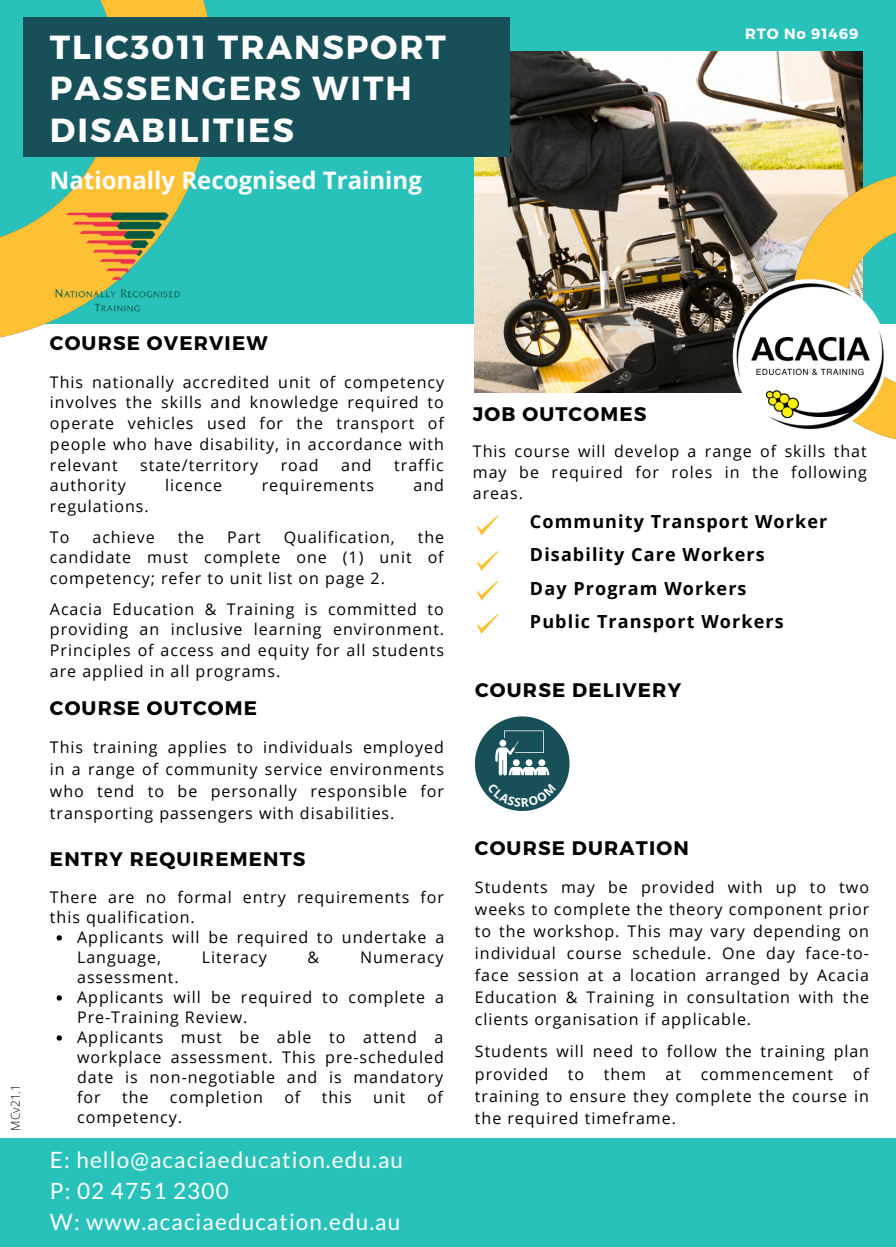
<style>
.page{position:relative;width:896px;height:1247px;background:#fff}
.page>*{position:absolute;margin:0;border:0;box-sizing:border-box;transform-origin:0 0}
.t1{font:700 33.4px/41.6px "Montserrat";letter-spacing:.06em;color:#fff}
.t2{font:700 24px "Open Sans";color:#fff}
.t3{font:22.6px "Lato";letter-spacing:.05em;color:#fff}
.t4{font:700 19.6px "Montserrat";letter-spacing:.06em;color:#000}
.t5{font:700 18px "Open Sans";letter-spacing:.06em;color:#000}
.t6{font:16px/22px "Open Sans";letter-spacing:.06em;color:#000;text-align:justify}
.t7{font:700 14.8px "Montserrat";letter-spacing:.06em;color:#fff}
.t8{font:300 12px "Open Sans";color:#000}
</style>
<div class="page">
<div style="left:0;top:0;width:896px;height:323px;background:#28c2bb"></div>
<img style="left:475px;top:51px;width:387px;height:341px">
<svg style="left:0;top:0;width:317px;height:338px"></svg>
<svg style="left:746px;top:127px;width:117px;height:13px;background:#d6c788"></svg>
<img style="left:746px;top:140px;width:150px;height:300px">
<div style="left:0;top:1138px;width:896px;height:108px;background:#28c2bb"></div>
<img style="left:730px;top:277px;width:159px;height:159px;border-radius:50%">
<svg style="left:477px;top:581px;width:21px;height:19px"></svg>
<svg style="left:477px;top:551px;width:21px;height:20px"></svg>
<svg style="left:477px;top:516px;width:21px;height:19px"></svg>
<div style="left:23px;top:18px;width:486px;height:139px;background:#175059"></div>
<svg style="left:477px;top:614px;width:21px;height:20px"></svg>
<img style="left:50px;top:194px;width:135px;height:135px">
<svg style="left:57px;top:935px;width:5px;height:5px"></svg>
<svg style="left:57px;top:995px;width:5px;height:5px"></svg>
<svg style="left:57px;top:1035px;width:5px;height:5px"></svg>
<svg style="left:475px;top:716px;width:94px;height:95px"></svg>
<p class="t1" style="left:50px;top:24px;width:397px">TLIC3011 TRANSPORT<br>PASSENGERS WITH<br>DISABILITIES</p>
<p class="t2" style="left:50px;top:164px;width:373px">Nationally Recognised Training</p>
<p class="t7" style="left:745px;top:24px;width:115px">RTO No 91469</p>
<p class="t8" style="left:7px;top:1130px;width:48px;rotate:-90deg">MCv21.1</p>
<p class="t4" style="left:50px;top:330px;width:219px">COURSE OVERVIEW</p>
<p class="t6" style="left:50px;top:371px;width:395px;line-height:20.6px">This nationally accredited unit of competency involves the skills and knowledge required to operate vehicles used for the transport of people who have disability, in accordance with relevant</p>
<p class="t6" style="left:140px;top:453px;width:119px">state/territory</p>
<p class="t6" style="left:281px;top:453px;width:39px">road</p>
<p class="t6" style="left:341px;top:453px;width:32px">and</p>
<p class="t6" style="left:394px;top:453px;width:51px">traffic</p>
<p class="t6" style="left:50px;top:474px;width:77px">authority</p>
<p class="t6" style="left:165px;top:474px;width:58px">licence</p>
<p class="t6" style="left:262px;top:474px;width:114px">requirements</p>
<p class="t6" style="left:413px;top:474px;width:32px">and</p>
<p class="t6" style="left:50px;top:494px;width:100px">regulations.</p>
<p class="t6" style="left:50px;top:525px;width:21px">To</p>
<p class="t6" style="left:92px;top:525px;width:64px">achieve</p>
<p class="t6" style="left:178px;top:525px;width:28px">the</p>
<p class="t6" style="left:227px;top:525px;width:35px">Part</p>
<p class="t6" style="left:284px;top:525px;width:112px">Qualification,</p>
<p class="t6" style="left:50px;top:526px;width:396px;line-height:20.6px;text-indent:368px">the candidate must complete one (1) unit of competency; refer to unit list on page 2.</p>
<p class="t6" style="left:50px;top:598px;width:396px;line-height:20.6px">Acacia Education &amp; Training is committed to providing an inclusive learning environment.<br>Principles of access and equity for all students are applied in all programs.</p>
<p class="t4" style="left:50px;top:695px;width:209px">COURSE OUTCOME</p>
<p class="t6" style="left:50px;top:735px;width:396px">This training applies to individuals employed in a range of community service environments who tend to be personally responsible for transporting passengers with disabilities.</p>
<p class="t4" style="left:50px;top:846px;width:257px">ENTRY REQUIREMENTS</p>
<p class="t6" style="left:50px;top:887px;width:395px;line-height:20px">There are no formal entry requirements for this qualification.</p>
<p class="t6" style="left:77px;top:927px;width:368px;line-height:20px">Applicants will be required to undertake a<br>Language,</p>
<p class="t6" style="left:202px;top:946px;width:66px">Literacy</p>
<p class="t6" style="left:307px;top:946px;width:13px">&amp;</p>
<p class="t6" style="left:360px;top:946px;width:85px">Numeracy</p>
<p class="t6" style="left:77px;top:966px;width:103px">assessment.</p>
<p class="t6" style="left:77px;top:987px;width:368px;line-height:20px">Applicants will be required to complete a<br>Pre-Training Review.</p>
<p class="t6" style="left:77px;top:1027px;width:368px;line-height:20px">Applicants must be able to attend a workplace assessment. This pre-scheduled date is non-negotiable and is mandatory for</p>
<p class="t6" style="left:122px;top:1086px;width:28px">the</p>
<p class="t6" style="left:170px;top:1086px;width:94px">completion</p>
<p class="t6" style="left:284px;top:1086px;width:18px">of</p>
<p class="t6" style="left:322px;top:1086px;width:32px">this</p>
<p class="t6" style="left:373px;top:1086px;width:34px">unit</p>
<p class="t6" style="left:427px;top:1086px;width:18px">of</p>
<p class="t6" style="left:77px;top:1106px;width:106px">competency.</p>
<p class="t3" style="left:50px;top:1145px;width:354px">E: hello@acaciaeducation.edu.au</p>
<p class="t3" style="left:50px;top:1177px;width:180px">P: 02 4751 2300</p>
<p class="t3" style="left:50px;top:1208px;width:352px">W: www.acaciaeducation.edu.au</p>
<p class="t4" style="left:473px;top:401px;width:175px">JOB OUTCOMES</p>
<p class="t6" style="left:473px;top:440px;width:395px;line-height:21.4px">This course will develop a range of skills that may be required for roles in the following areas.</p>
<p class="t5" style="left:530px;top:508px;width:299px">Community Transport Worker</p>
<p class="t5" style="left:530px;top:542px;width:236px">Disability Care Workers</p>
<p class="t5" style="left:530px;top:575px;width:218px">Day Program Workers</p>
<p class="t5" style="left:530px;top:609px;width:255px">Public Transport Workers</p>
<p class="t4" style="left:475px;top:677px;width:207px">COURSE DELIVERY</p>
<p class="t4" style="left:475px;top:835px;width:215px">COURSE DURATION</p>
<p class="t6" style="left:475px;top:875px;width:396px">Students may be provided with up to two weeks to complete the theory component prior to the workshop. This may vary depending on individual course schedule. One day face-to&shy;face session at a location arranged by Acacia Education &amp; Training in consultation with the clients organisation if applicable.</p>
<p class="t6" style="left:475px;top:1040px;width:395px">Students will need to follow the training plan provided to them at commencement of training to ensure they complete the course in the required timeframe.</p>
</div>
